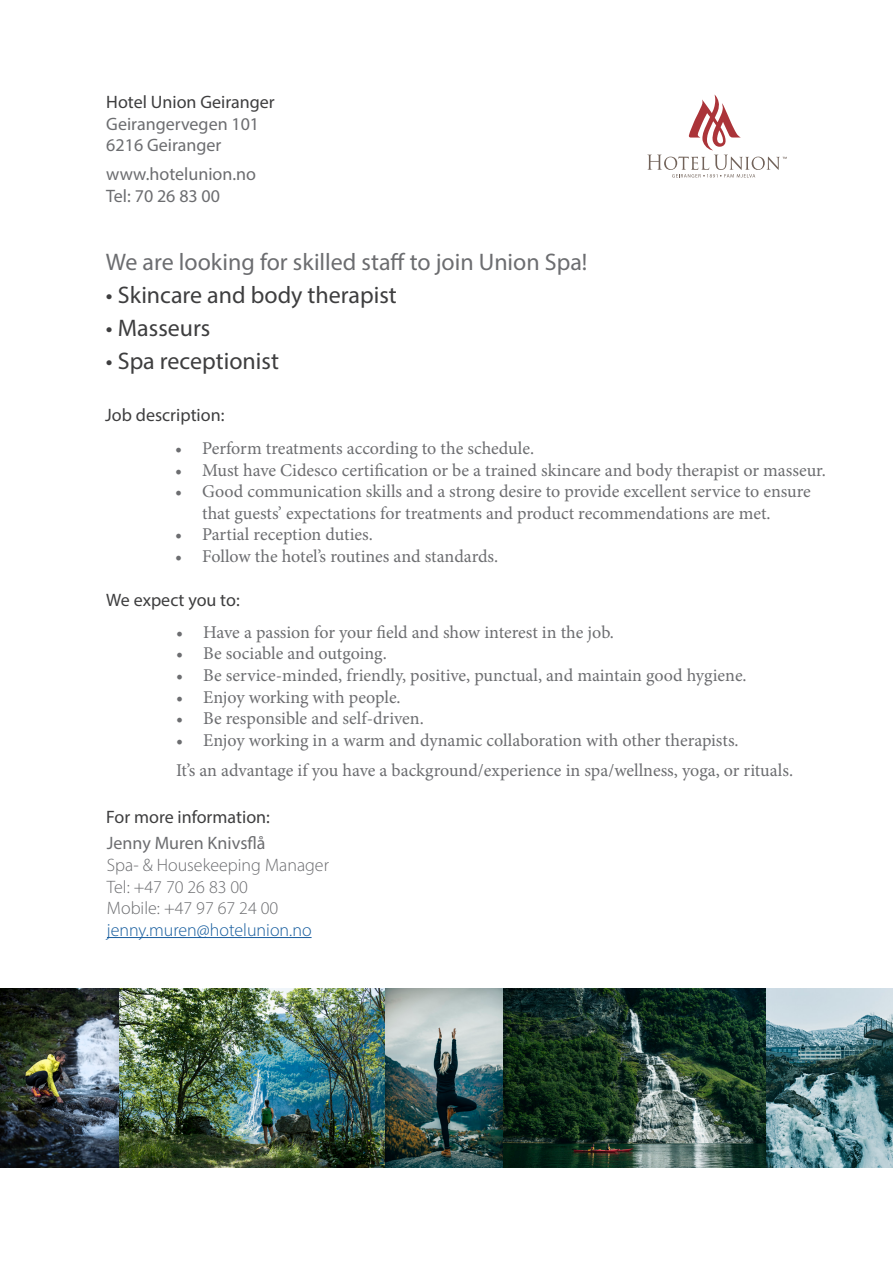
<style>
.page{position:relative;width:893px;height:1263px;background:#fff}
.page>*{position:absolute;margin:0;border:0;box-sizing:border-box;transform-origin:0 0}
.t1{font:24px "Myriad Pro";color:#3e3e3f}
.t2{font:24px "Myriad Pro";color:#6c6d70}
.t3{font:18px/21.6px "Minion Pro";color:#6c6d70}
.t4{font:18px "Myriad Pro";color:#3e3e3f}
.t5{font:18px "Myriad Pro";color:#6c6d70}
.t6{font:300 18px/21.6px "Myriad Pro";color:#6c6d70}
.t7{font:300 18px/21.6px "Myriad Pro";color:#175d9e}
.s1{font-weight:400}
.s2{color:#6c6d70}
</style>
<div class="page">
<svg style="left:647px;top:95px;width:140px;height:83px"></svg>
<hr style="left:107px;top:937px;width:205px;height:1px;background:#175d9e">
<img style="left:0;top:989px;width:503px;height:178px">
<img style="left:503px;top:989px;width:263px;height:178px">
<img style="left:766px;top:989px;width:127px;height:178px">
<p class="t4" style="left:106px;top:91px;width:170px">Hotel Union Geiranger</p>
<p class="t5" style="left:106px;top:113px;width:154px">Geirangervegen 101</p>
<p class="t5" style="left:106px;top:134px;width:117px">6216 Geiranger</p>
<p class="t5" style="left:106px;top:163px;width:151px">www.hotelunion.no</p>
<p class="t5" style="left:106px;top:185px;width:115px">Tel: 70 26 83 00</p>
<p class="t2" style="left:106px;top:247px;width:483px">We are looking for skilled staff to join Union Spa!</p>
<p class="t1" style="left:106px;top:280px;width:292px">• Skincare and body therapist</p>
<p class="t1" style="left:106px;top:313px;width:106px">• Masseurs</p>
<p class="t1" style="left:106px;top:346px;width:175px">• Spa receptionist</p>
<p class="t4" style="left:105px;top:403px;width:121px">Job description:</p>
<p class="t3" style="left:175px;top:438px;width:360px">• Perform treatments according to the schedule.</p>
<p class="t3" style="left:175px;top:459px;width:652px">• Must have Cidesco certification or be a trained skincare and body therapist or masseur.</p>
<p class="t3" style="left:202px;top:481px;width:610px;text-indent:-27px">• Good communication skills and a strong desire to provide excellent service to ensure that guests’ expectations for treatments and product recommendations are met.</p>
<p class="t3" style="left:175px;top:524px;width:199px">• Partial reception duties.</p>
<p class="t3" style="left:175px;top:546px;width:325px">• Follow the hotel’s routines and standards.</p>
<p class="t4" style="left:106px;top:588px;width:135px">We expect you to:</p>
<p class="t3" style="left:176px;top:621px;width:439px">• Have a passion for your field and show interest in the job.</p>
<p class="t3" style="left:176px;top:643px;width:212px">• Be sociable and outgoing.</p>
<p class="t3" style="left:176px;top:664px;width:572px">• Be service-minded, friendly, positive, punctual, and maintain good hygiene.</p>
<p class="t3" style="left:176px;top:686px;width:226px">• Enjoy working with people.</p>
<p class="t3" style="left:176px;top:708px;width:249px">• Be responsible and self-driven.</p>
<p class="t3" style="left:176px;top:729px;width:564px">• Enjoy working in a warm and dynamic collaboration with other therapists.</p>
<p class="t3" style="left:176px;top:759px;width:618px">It’s an advantage if you have a background/experience in spa/wellness, yoga, or rituals.</p>
<p class="t4" style="left:106px;top:806px;width:165px">For more information:</p>
<p class="t6" style="left:107px;top:832px;width:224px"><span class="s1">Jenny Muren Knivsflå<br></span>Spa- &amp; Housekeeping Manager<br>Tel: +47 70 26 83 00</p>
<p class="t7" style="left:107px;top:897px;width:206px"><span class="s2">Mobile: +47 97 67 24 00 </span>jenny.muren@hotelunion.no</p>
</div>
